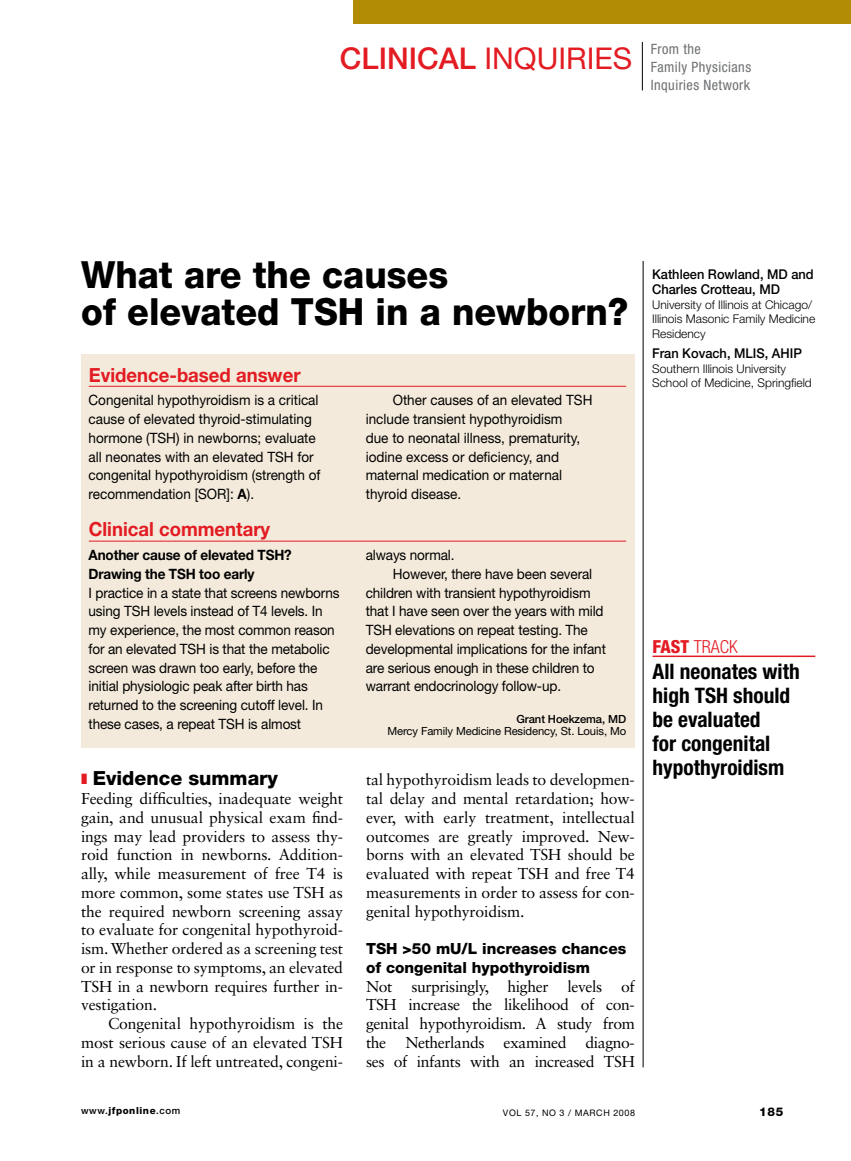
<style>
.page{position:relative;width:851px;height:1161px;background:#fff}
.page>*{position:absolute;margin:0;border:0;box-sizing:border-box;transform-origin:0 0}
.t1{font:800 37.5px/37.5px "Helvetica Neue LT Std";color:#000;scale:.95 1}
.t2{font:30px "Helvetica Neue LT Std";color:#e31b22}
.t3{font:700 condensed 21.3px/24px "Helvetica Neue LT Std";color:#000}
.t4{font:700 19.5px "Helvetica Neue LT Std";color:#e31b22;scale:.95 1}
.t5{font:800 19.5px "Helvetica Neue LT Std";color:#000}
.t6{font:300 condensed 18px "Helvetica Neue LT Std";color:#e31b22}
.t7{font:15.75px/18.8px "Sabon LT Std";letter-spacing:-.01em;color:#000;text-align:justify}
.t8{font:800 15.3px/18.8px "Helvetica Neue LT Std";color:#000}
.t9{font:14.25px/18.8px "Helvetica Neue LT Std";letter-spacing:-.01em;color:#000;scale:.95 1}
.t10{font:700 14.25px/18.8px "Helvetica Neue LT Std";letter-spacing:-.01em;color:#000;scale:.95 1}
.t11{font:condensed 14.25px/18px "Helvetica Neue LT Std";letter-spacing:.03em;color:#6d6f71}
.t12{font:500 13.5px/15.3px "Helvetica Neue LT Std";color:#000;scale:.95 1}
.t13{font:300 12px/14.4px "Helvetica Neue LT Std";color:#000}
.t14{font:800 12px "Helvetica Neue LT Std";color:#000}
.t15{font:11.25px "Helvetica Neue LT Std";letter-spacing:-.01em;color:#000}
.t16{font:500 11.25px "Helvetica Neue LT Std";letter-spacing:-.01em;color:#000}
.t17{font:800 9.75px "Helvetica Neue LT Std";letter-spacing:.06em;color:#000}
.t18{font:9px "Helvetica Neue LT Std";letter-spacing:.06em;color:#000}
.s1{font-weight:500}
.s2{font-weight:700}
.s3{font-weight:800}
</style>
<div class="page">
<div style="left:353px;top:0;width:497px;height:24px;background:#b38c06"></div>
<hr style="left:642px;top:261px;width:1px;height:806px;background:#000">
<hr style="left:642px;top:42px;width:1px;height:48px;background:#000">
<div style="left:81px;top:354px;width:553px;height:394px;background:#f3eadb"></div>
<hr style="left:89px;top:541px;width:537px;height:1px;background:#e31b22">
<hr style="left:89px;top:386px;width:537px;height:1px;background:#e31b22">
<hr style="left:652px;top:656px;width:163px;height:1px;background:#e31b22">
<h2 class="t2" style="left:340px;top:40px;width:294px"><span class="s1">Clinical</span> Inqui ri es</h2>
<p class="t11" style="left:651px;top:40px;width:102px">From the<br>Family Physicians<br>Inquiries Network</p>
<h1 class="t1" style="left:81px;top:256px;width:577px">What are the causes<br>of elevated TSH in a newborn?</h1>
<p class="t4" style="left:89px;top:363px;width:224px">Evidence-based answer</p>
<p class="t9" style="left:88px;top:391px;width:246px">Congenital hypothyroidism is a critical cause of elevated thyroid-stimulating hormone (TSH) in newborns; evaluate all neonates with an elevated TSH for congenital hypothyroidism (strength of recommendation [SOR</p>
<p class="t9" style="left:226px;top:485px;width:31px">]: <span class="s2">A</span>).</p>
<p class="t4" style="left:89px;top:517px;width:193px">Clinical commentary</p>
<p class="t10" style="left:88px;top:545px;width:215px">Another cause of elevated TSH?<br>Drawing the TSH too early</p>
<p class="t9" style="left:88px;top:583px;width:266px">I practice in a state that screens newborns using TSH levels instead of T4 levels. In my experience, the most common reason for an elevated TSH is that the metabolic screen was drawn too early, before the initial physiologic peak after birth has returned to the screening cutoff level. In these cases, a repeat TSH is almost</p>
<p class="t5" style="left:93px;top:767px;width:187px">Evidence summary</p>
<p class="t7" style="left:81px;top:789px;width:263px">Feeding difficulties, inadequate weight gain, and unusual physical exam find&shy;ings may lead providers to assess thy&shy;roid function in newborns. Addition&shy;ally, while measurement of free T4 is more common, some states use TSH as the required newborn screening assay to evaluate for congenital hypothyroid&shy;ism. Whether ordered as a screening test or in response to symptoms, an elevated TSH in a newborn requires further in&shy;vestigation.</p>
<p class="t7" style="left:81px;top:1014px;width:263px;text-indent:27px">Congenital hypothyroidism is the most serious cause of an elevated TSH in a newborn. If left untreated, congeni-</p>
<p class="t9" style="left:366px;top:391px;width:227px;text-indent:27px">Other causes of an elevated TSH include transient hypothyroidism due to neonatal illness, prematurity, iodine excess or deficiency, and maternal medication or maternal thyroid disease.</p>
<p class="t9" style="left:366px;top:546px;width:95px">always normal.</p>
<p class="t9" style="left:393px;top:564px;width:211px">H owever, there have been several</p>
<p class="t9" style="left:366px;top:583px;width:238px">children with transient hypothyroidism</p>
<p class="t9" style="left:366px;top:602px;width:252px">that I have seen over the years with mild</p>
<p class="t9" style="left:366px;top:621px;width:235px">TSH elevations on repeat testing. The</p>
<p class="t9" style="left:366px;top:639px;width:254px">developmental implications for the infant</p>
<p class="t9" style="left:366px;top:658px;width:242px">are serious enough in these children to</p>
<p class="t9" style="left:366px;top:677px;width:207px">warrant endocrinology follow-up.</p>
<p class="t16" style="left:516px;top:712px;width:111px">Grant Hoekzema, MD</p>
<p class="t15" style="left:387px;top:724px;width:240px">Mercy Family Medicine Residency, St. Louis, Mo</p>
<p class="t7" style="left:366px;top:770px;width:270px">tal hypothyroidism leads to developmen&shy;tal delay and mental retardation; how&shy;ever, with early treatment, intellectual outcomes are greatly improved. New&shy;borns with an elevated TSH should be evaluated with repeat TSH and free T4 measurements in order to assess for con&shy;genital hypothyroidism.</p>
<p class="t8" style="left:366px;top:939px;width:262px">TSH &gt;50 mU/L increases chances of congenital hypothyroidism</p>
<p class="t7" style="left:366px;top:976px;width:270px">Not surprisingly, higher levels of TSH increase the likelihood of con&shy;genital hypothyroidism. A study from the Netherlands examined diagno&shy;ses of infants with an increased TSH</p>
<p class="t12" style="left:652px;top:266px;width:172px">Kathleen Rowland, MD and<br>Charles Crotteau, MD</p>
<p class="t13" style="left:652px;top:297px;width:165px">University of Illinois at Chicago/<br>Illinois Masonic Family Medicine<br>Residency</p>
<p class="t12" style="left:652px;top:346px;width:159px">Fran Kovach, MLIS, AHIP</p>
<p class="t13" style="left:652px;top:361px;width:161px">Southern Illinois University<br>School of Medicine, Springfield</p>
<p class="t6" style="left:652px;top:636px;width:87px"><span class="s3">fast</span> TRACK</p>
<h3 class="t3" style="left:652px;top:659px;width:149px">All neonates with high TSH should be evaluated<br>for congenital hypothyroidism</h3>
<p class="t17" style="left:81px;top:1105px;width:101px"><span class="s1">www.</span>jfponline<span class="s1">.com</span></p>
<p class="t18" style="left:503px;top:1107px;width:134px">vol 57, No 3 / March 2008</p>
<p class="t14" style="left:759px;top:1104px;width:26px">185</p>
</div>
